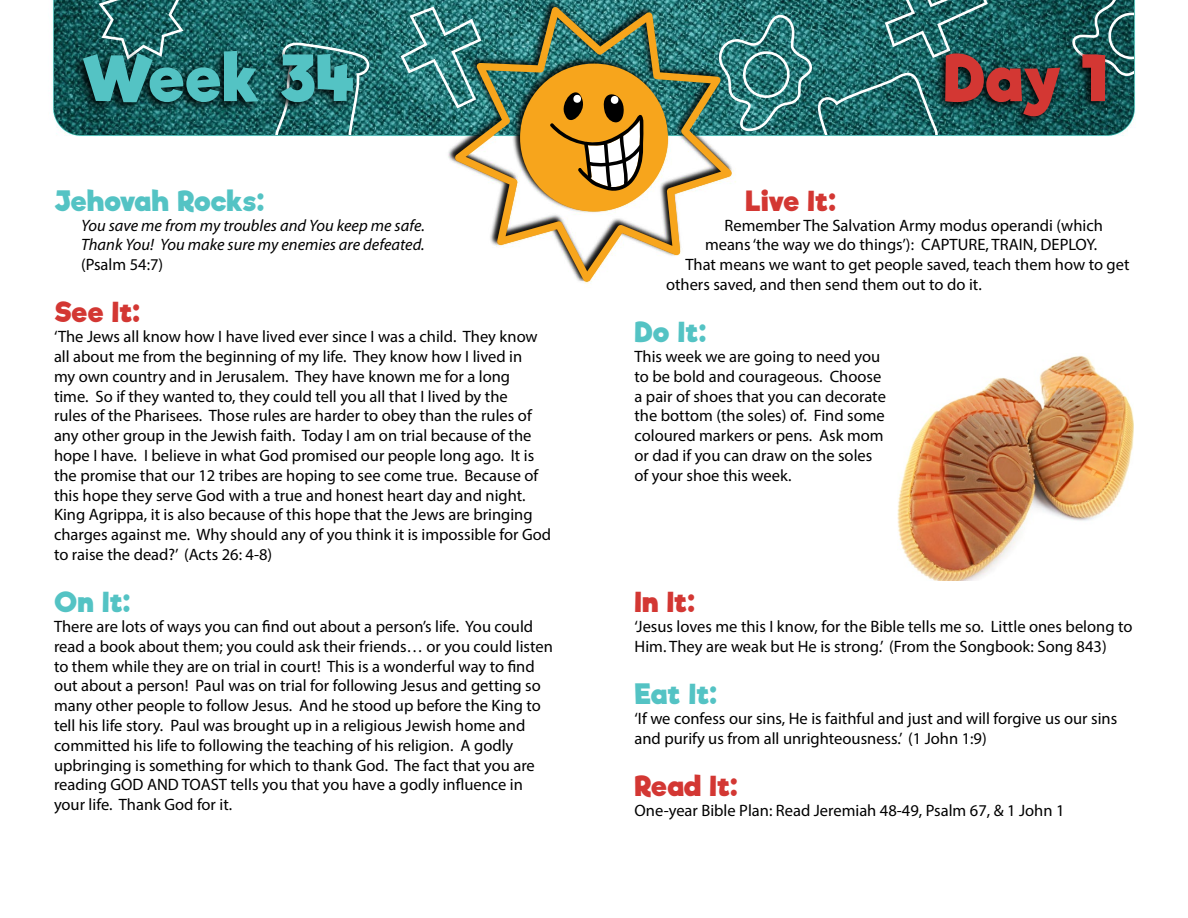
<style>
.page{position:relative;width:1188px;height:918px;background:#fff}
.page>*{position:absolute;margin:0;border:0;box-sizing:border-box;transform-origin:0 0}
.t1{font:700 61.5px "Riffic";letter-spacing:-.015em;color:#54c3c4}
.t2{font:700 61.5px "Riffic";color:#d33733}
.t3{font:700 27px "Riffic";letter-spacing:-.015em;color:#54c3c4}
.t4{font:700 27px "Riffic";letter-spacing:-.01em;color:#d33733}
.t5{font:16.5px/19.8px "Myriad Pro";color:#000}
.t6{font:italic 16.5px/19.8px "Myriad Pro";color:#000;text-align:justify}
.s1{font-style:normal}
</style>
<div class="page">
<img style="left:54px;top:0;width:1080px;height:135px">
<svg style="left:99px;top:0;width:85px;height:47px;background:#2e6f6e"></svg>
<svg style="left:275px;top:43px;width:95px;height:92px;background:#347878"></svg>
<svg style="left:401px;top:7px;width:44px;height:102px;background:#3f8686"></svg>
<svg style="left:735px;top:0;width:253px;height:135px;background:#317777"></svg>
<svg style="left:1072px;top:0;width:62px;height:76px;background:#2f6666"></svg>
<img style="left:445px;top:0;width:290px;height:176px">
<svg style="left:455px;top:7px;width:277px;height:274px"></svg>
<svg style="left:549px;top:79px;width:95px;height:114px;background:#c6923a"></svg>
<img style="left:897px;top:356px;width:237px;height:225px">
<div style="left:72px;top:47px;width:286px;height:67px;background:#000;opacity:.95"></div>
<div style="left:934px;top:48px;width:176px;height:80px;background:#000;opacity:.95"></div>
<p class="t1" style="left:81px;top:40px;width:275px">Week 34</p>
<p class="t2" style="left:943px;top:40px;width:165px">Day 1</p>
<p class="t3" style="left:54px;top:184px;width:212px">Jehovah Rocks:</p>
<p class="t6" style="left:81px;top:215px;width:345px">You save me from my troubles and You keep me safe.<br>Thank You! You make sure my enemies are defeated. <span class="s1">(Psalm 54:7)</span></p>
<p class="t4" style="left:54px;top:296px;width:88px">See It:</p>
<p class="t5" style="left:54px;top:326px;width:499px">‘The Jews all know how I have lived ever since I was a child. They know all about me from the beginning of my life. They know how I lived in<br>my own country and in Jerusalem. They have known me for a long<br>time. So if they wanted to, they could tell you all that I lived by the<br>rules of the Pharisees. Those rules are harder to obey than the rules of any other group in the Jewish faith. Today I am on trial because of the hope I have. I believe in what God promised our people long ago. It is the promise that our 12 tribes are hoping to see come true. Because of this hope they serve God with a true and honest heart day and night.<br>King Agrippa, it is also because of this hope that the Jews are bringing charges against me. Why should any of you think it is impossible for God to raise the dead?’ (Acts 26: 4-8)</p>
<p class="t3" style="left:54px;top:585px;width:78px">On It:</p>
<p class="t5" style="left:54px;top:616px;width:500px">There are lots of ways you can find out about a person’s life. You could read a book about them; you could ask their friends… or you could listen to them while they are on trial in court! This is a wonderful way to find out about a person! Paul was on trial for following Jesus and getting so many other people to follow Jesus. And he stood up before the King to tell his life story. Paul was brought up in a religious Jewish home and committed his life to following the teaching of his religion. A godly upbringing is something for which to thank God. The fact that you are reading GOD AND TOAST tells you that you have a godly influence in your life. Thank God for it.</p>
<p class="t4" style="left:746px;top:184px;width:92px">Live It:</p>
<p class="t5" style="left:724px;top:215px;width:380px">Remember The Salvation Army modus operandi (which</p>
<p class="t5" style="left:705px;top:235px;width:394px">means ‘the way we do things’): CAPTURE, TRAIN, DEPLOY.</p>
<p class="t5" style="left:686px;top:254px;width:446px">That means we want to get people saved, teach them how to get</p>
<p class="t5" style="left:666px;top:274px;width:317px">others saved, and then send them out to do it.</p>
<p class="t3" style="left:634px;top:315px;width:73px">Do It:</p>
<p class="t5" style="left:634px;top:346px;width:253px">This week we are going to need you to be bold and courageous. Choose a pair of shoes that you can decorate the bottom (the soles) of. Find some coloured markers or pens. Ask mom or dad if you can draw on the soles of your shoe this week.</p>
<p class="t4" style="left:634px;top:585px;width:62px">In It:</p>
<p class="t5" style="left:634px;top:616px;width:500px">‘Jesus loves me this I know, for the Bible tells me so. Little ones belong to<br>Him. They are weak but He is strong.’ (From the Songbook: Song 843)</p>
<p class="t3" style="left:634px;top:677px;width:84px">Eat It:</p>
<p class="t5" style="left:634px;top:708px;width:484px">‘If we confess our sins, He is faithful and just and will forgive us our sins and purify us from all unrighteousness.’ (1 John 1:9)</p>
<p class="t4" style="left:634px;top:769px;width:105px">Read It:</p>
<p class="t5" style="left:634px;top:800px;width:432px">One-year Bible Plan: Read Jeremiah 48-49, Psalm 67, &amp; 1 John 1</p>
</div>
